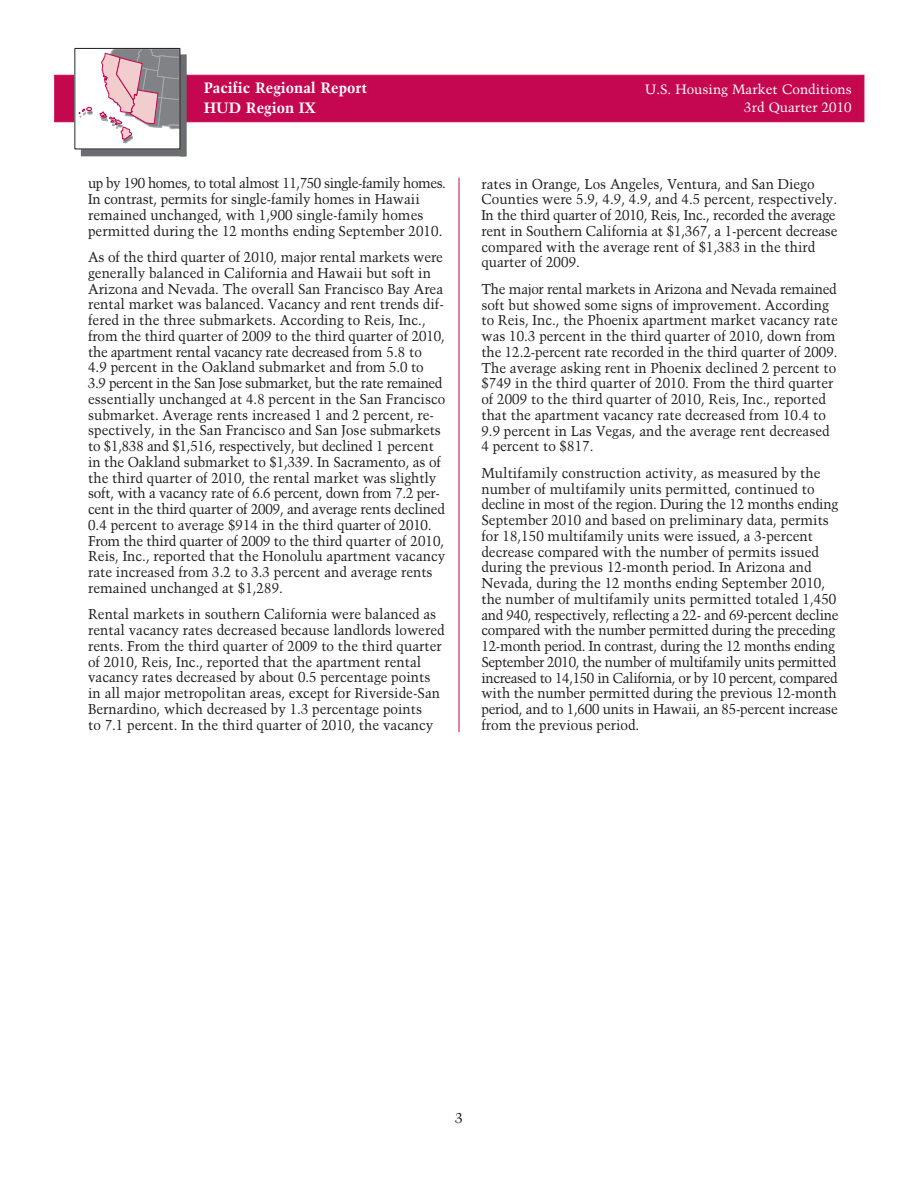
<style>
.page{position:relative;width:918px;height:1188px;background:#fff}
.page>*{position:absolute;margin:0;border:0;box-sizing:border-box;transform-origin:0 0}
.t1{font:700 15px/19.5px "Trump Mediaeval";color:#fff}
.t2{font:14.25px/15.8px "Trump Mediaeval";color:#221e1f;scale:.95 1}
.t3{font:14.25px "Trump Mediaeval";color:#231f20}
.t4{font:13.5px/18px "Trump Mediaeval";color:#fff;text-align:right}
</style>
<div class="page">
<div style="left:54px;top:75px;width:810px;height:47px;background:#c50750;border:1px solid #c50750"></div>
<div style="left:75px;top:48px;width:105px;height:100px;background:#fff"></div>
<svg style="left:78px;top:107px;width:15px;height:11px"></svg>
<svg style="left:99px;top:48px;width:82px;height:96px"></svg>
<div style="left:81px;top:149px;width:105px;height:7px;background:#6c6d70"></div>
<div style="left:180px;top:54px;width:7px;height:102px;background:#6c6d70"></div>
<div style="left:74px;top:48px;width:106px;height:101px;border:1px solid #231f20"></div>
<hr style="left:459px;top:178px;width:1px;height:554px;background:#c50750">
<p class="t1" style="left:204px;top:78px;width:165px">Pacific Regional Report<br>HUD Region IX</p>
<p class="t4" style="left:645px;top:80px;width:208px">U.S. Housing Market Conditions<br>3rd Quarter 2010</p>
<p class="t2" style="left:88px;top:175px;width:378px">up by 190 homes, to total almost 11,750 single-family homes.<br>In contrast, permits for single-family homes in Hawaii remained unchanged, with 1,900 single-family homes permitted during the 12 months ending September 2010.</p>
<p class="t2" style="left:88px;top:249px;width:378px">As of the third quarter of 2010, major rental markets were generally balanced in California and Hawaii but soft in Arizona and Nevada. The overall San Francisco Bay Area rental market was balanced. Vacancy and rent trends dif&shy;fered in the three submarkets. According to Reis, Inc., from the third quarter of 2009 to the third quarter of 2010, the apartment rental vacancy rate decreased from 5.8 to<br>4.9 percent in the Oakland submarket and from 5.0 to<br>3.9 percent in the San Jose submarket, but the rate remained essentially unchanged at 4.8 percent in the San Francisco submarket. Average rents increased 1 and 2 percent, re&shy;spectively, in the San Francisco and San Jose submarkets to $1,838 and $1,516, respectively, but declined 1 percent in the Oakland submarket to $1,339. In Sacramento, as of the third quarter of 2010, the rental market was slightly soft, with a vacancy rate of 6.6 percent, down from 7.2 per&shy;cent in the third quarter of 2009, and average rents declined 0.4 percent to average $914 in the third quarter of 2010.<br>From the third quarter of 2009 to the third quarter of 2010, Reis, Inc., reported that the Honolulu apartment vacancy rate increased from 3.2 to 3.3 percent and average rents remained unchanged at $1,289.</p>
<p class="t2" style="left:88px;top:606px;width:377px">Rental markets in southern California were balanced as rental vacancy rates decreased because landlords lowered rents. From the third quarter of 2009 to the third quarter of 2010, Reis, Inc., reported that the apartment rental vacancy rates decreased by about 0.5 percentage points in all major metropolitan areas, except for Riverside-San Bernardino, which decreased by 1.3 percentage points<br>to 7.1 percent. In the third quarter of 2010, the vacancy</p>
<p class="t2" style="left:481px;top:176px;width:376px">rates in Orange, Los Angeles, Ventura, and San Diego Counties were 5.9, 4.9, 4.9, and 4.5 percent, respectively.<br>In the third quarter of 2010, Reis, Inc., recorded the average rent in Southern California at $1,367, a 1-percent decrease compared with the average rent of $1,383 in the third quarter of 2009.</p>
<p class="t2" style="left:481px;top:281px;width:377px">The major rental markets in Arizona and Nevada remained soft but showed some signs of improvement. According to Reis, Inc., the Phoenix apartment market vacancy rate was 10.3 percent in the third quarter of 2010, down from the 12.2-percent rate recorded in the third quarter of 2009.<br>The average asking rent in Phoenix declined 2 percent to $749 in the third quarter of 2010. From the third quarter of 2009 to the third quarter of 2010, Reis, Inc., reported that the apartment vacancy rate decreased from 10.4 to 9.9 percent in Las Vegas, and the average rent decreased 4 percent to $817.</p>
<p class="t2" style="left:481px;top:465px;width:377px">Multifamily construction activity, as measured by the number of multifamily units permitted, continued to decline in most of the region. During the 12 months ending September 2010 and based on preliminary data, permits for 18,150 multifamily units were issued, a 3-percent decrease compared with the number of permits issued during the previous 12-month period. In Arizona and Nevada, during the 12 months ending September 2010, the number of multifamily units permitted totaled 1,450 and 940, respectively, reflecting a 22- and 69-percent decline compared with the number permitted during the preceding 12-month period. In contrast, during the 12 months ending September 2010, the number of multifamily units permitted increased to 14,150 in California, or by 10 percent, compared with the number permitted during the previous 12-month period, and to 1,600 units in Hawaii, an 85-percent increase from the previous period.</p>
<p class="t3" style="left:455px;top:1110px;width:9px">3</p>
</div>
